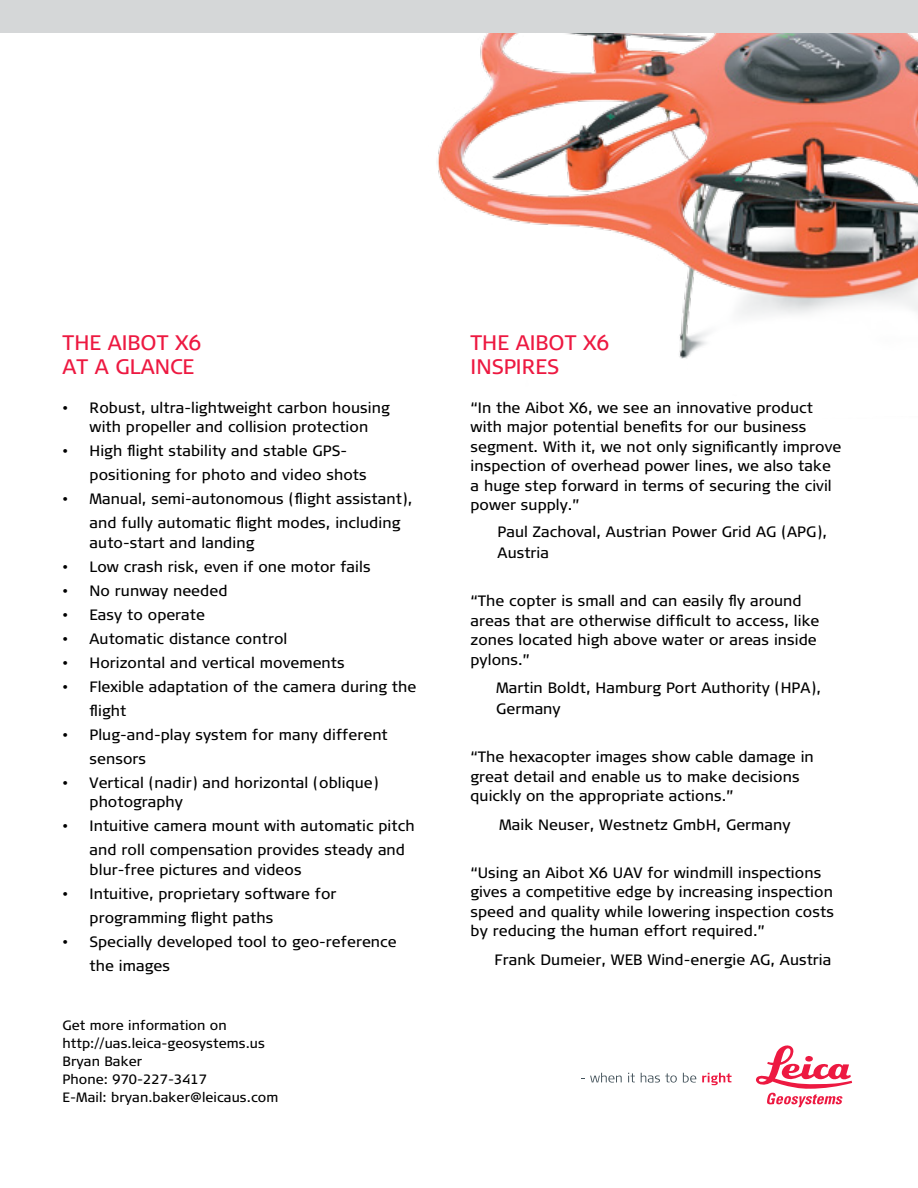
<style>
.page{position:relative;width:918px;height:1188px;background:#fff}
.page>*{position:absolute;margin:0;border:0;box-sizing:border-box;transform-origin:0 0}
.t1{font:21px/24px "Signa Pro";color:#ed1941}
.t2{font:15px/19.5px "Signa Pro";letter-spacing:.005em;color:#000}
.t3{font:13.5px/18px "Signa Pro";letter-spacing:.005em;color:#000}
</style>
<div class="page">
<img style="left:394px;top:32px;width:523px;height:327px">
<img style="left:917px;top:32px;width:1px;height:279px">
<div style="left:0;top:0;width:918px;height:32px;background:#d5d7d8"></div>
<svg style="left:590px;top:1073px;width:32px;height:10px"></svg>
<svg style="left:628px;top:1073px;width:7px;height:9px"></svg>
<svg style="left:641px;top:1073px;width:36px;height:10px"></svg>
<svg style="left:683px;top:1073px;width:13px;height:10px"></svg>
<svg style="left:702px;top:1073px;width:30px;height:12px"></svg>
<svg style="left:756px;top:1045px;width:96px;height:62px"></svg>
<h1 class="t1" style="left:63px;top:330px;width:140px">THE AIBOT X6<br>AT A GLANCE</h1>
<p class="t2" style="left:63px;top:397px;width:329px;text-align:center">• Robust, ultra-lightweight carbon housing with propeller and collision protection</p>
<p class="t2" style="left:90px;top:439px;width:279px;line-height:24px;text-indent:-27px">• High flight stability and stable GPS&shy;positioning for photo and video shots</p>
<p class="t2" style="left:90px;top:487px;width:324px;line-height:24px;text-indent:-27px">• Manual, semi-autonomous (flight assistant), and fully automatic flight modes, including</p>
<p class="t2" style="left:90px;top:532px;width:166px">auto-start and landing</p>
<p class="t2" style="left:63px;top:556px;width:309px">• Low crash risk, even if one motor fails</p>
<p class="t2" style="left:63px;top:580px;width:166px">• No runway needed</p>
<p class="t2" style="left:63px;top:604px;width:144px">• Easy to operate</p>
<p class="t2" style="left:63px;top:628px;width:226px">• Automatic distance control</p>
<p class="t2" style="left:63px;top:652px;width:284px">• Horizontal and vertical movements</p>
<p class="t2" style="left:90px;top:674px;width:328px;line-height:24px;text-indent:-27px">• Flexible adaptation of the camera during the flight</p>
<p class="t2" style="left:90px;top:722px;width:300px;line-height:24px;text-indent:-27px">• Plug-and-play system for many different sensors</p>
<p class="t2" style="left:90px;top:772px;width:290px;text-indent:-27px">• Vertical (nadir) and horizontal (oblique) photography</p>
<p class="t2" style="left:90px;top:814px;width:326px;line-height:24px;text-indent:-27px">• Intuitive camera mount with automatic pitch and roll compensation provides steady and</p>
<p class="t2" style="left:90px;top:859px;width:213px">blur-free pictures and videos</p>
<p class="t2" style="left:90px;top:881px;width:248px;line-height:24px;text-indent:-27px">• Intuitive, proprietary software for programming flight paths</p>
<p class="t2" style="left:90px;top:929px;width:309px;line-height:24px;text-indent:-27px">• Specially developed tool to geo-reference the images</p>
<p class="t3" style="left:63px;top:1016px;width:217px">Get more information on http://uas.leica-geosystems.us<br>Bryan Baker<br>Phone: 970-227-3417<br>E-Mail: bryan.baker@leicaus.com</p>
<h1 class="t1" style="left:471px;top:330px;width:140px">THE AIBOT X6<br>INSPIRES</h1>
<p class="t2" style="left:471px;top:397px;width:372px">“In the Aibot X6, we see an innovative product with major potential benefits for our business segment. With it, we not only significantly improve inspection of overhead power lines, we also take a huge step forward in terms of securing the civil power supply.”</p>
<p class="t2" style="left:498px;top:521px;width:331px;line-height:21px">Paul Zachoval, Austrian Power Grid AG (APG),<br>Austria</p>
<p class="t2" style="left:471px;top:591px;width:350px">“The copter is small and can easily fly around areas that are otherwise difficult to access, like zones located high above water or areas inside pylons.”</p>
<p class="t2" style="left:496px;top:677px;width:326px;line-height:21px">Martin Boldt, Hamburg Port Authority (HPA),<br>Germany</p>
<p class="t2" style="left:471px;top:747px;width:345px">“The hexacopter images show cable damage in great detail and enable us to make decisions quickly on the appropriate actions.”</p>
<p class="t2" style="left:499px;top:814px;width:293px">Maik Neuser, Westnetz GmbH, Germany</p>
<p class="t2" style="left:471px;top:862px;width:365px">“Using an Aibot X6 UAV for windmill inspections gives a competitive edge by increasing inspection speed and quality while lowering inspection costs by reducing the human effort required.”</p>
<p class="t2" style="left:495px;top:949px;width:338px">Frank Dumeier, WEB Wind-energie AG, Austria</p>
</div>
